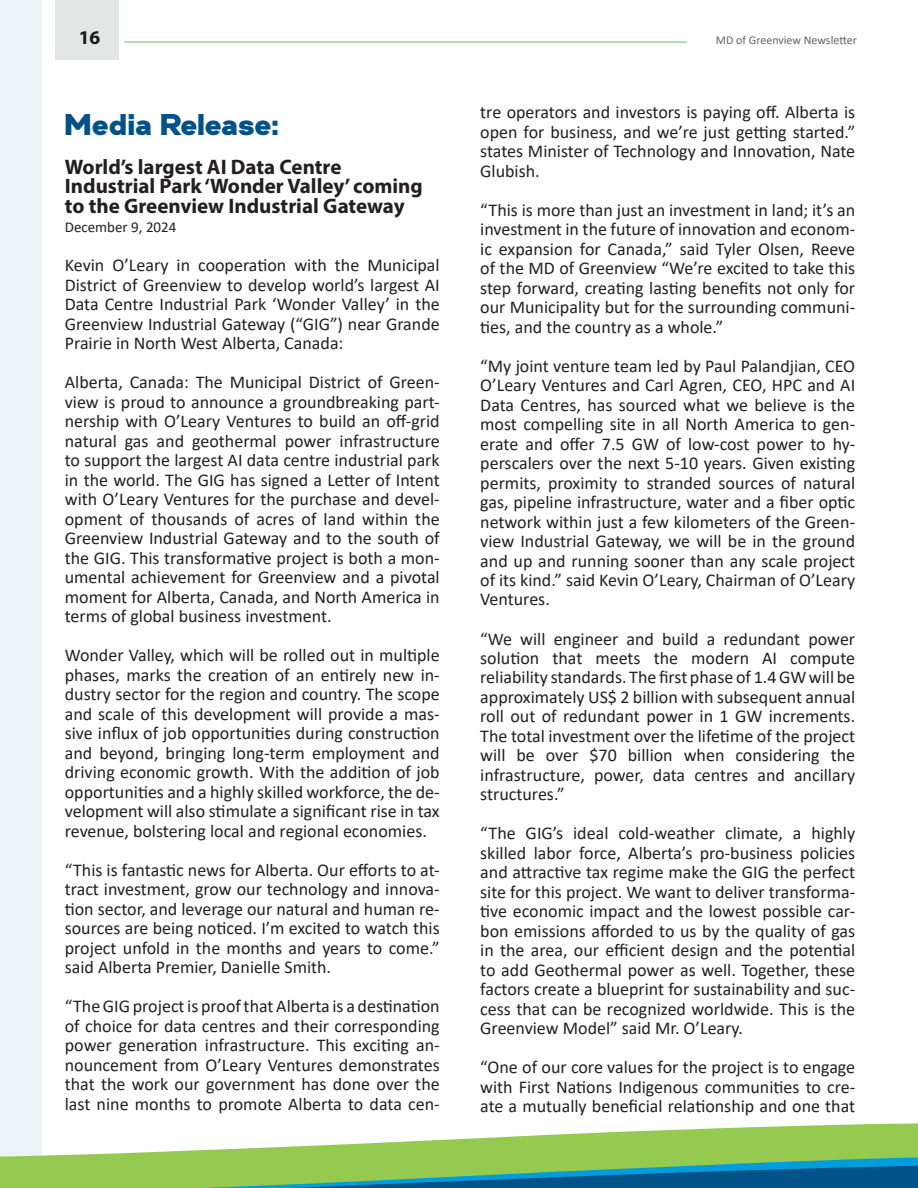
<style>
.page{position:relative;width:918px;height:1188px;background:#fff}
.page>*{position:absolute;margin:0;border:0;box-sizing:border-box;transform-origin:0 0}
.Header_01{font:900 30px "Gabriel Sans";color:#015289}
.Header_01-2{font:700 21px/19.5px "Myriad Pro";color:#231f20}
.t1{font:700 19.5px "Myriad Pro";color:#1a1a18}
.Header_01-3{font:18px/19.5px "Calibri";color:#231f20;text-align:justify}
.Header_01-4{font:15px "Calibri";color:#231f20}
.t2{font:12px "Calibri";color:#636464}
</style>
<div class="page">
<div style="left:0;top:0;width:42px;height:1188px;background:#e8f4f8"></div>
<div style="left:55px;top:0;width:64px;height:60px;background:#e3e5e5"></div>
<hr style="left:124px;top:42px;width:563px;height:1px;background:#6bc069">
<div style="left:0;top:1155px;width:49px;height:32px;background:#95c950"></div>
<svg style="left:49px;top:1123px;width:869px;height:65px;fill:#95c950"></svg>
<svg style="left:0;top:1187px;width:51px;height:1px"></svg>
<p class="t1" style="left:79px;top:24px;width:23px">16</p>
<p class="t2" style="left:716px;top:31px;width:143px">MD of Greenview Newsletter</p>
<p class="Header_01" style="left:65px;top:106px;width:217px">Media Release:</p>
<p class="Header_01-2" style="left:65px;top:156px;width:278px">World’s largest AI Data Centre</p>
<p class="Header_01-2" style="left:65px;top:176px;width:360px">Industrial Park ‘Wonder Valley’ coming to the Greenview Industrial Gateway</p>
<p class="Header_01-4" style="left:65px;top:217px;width:113px">December 9, 2024</p>
<p class="Header_01-3" style="left:65px;top:255px;width:376px">Kevin O’Leary in cooperation with the Municipal District of Greenview to develop world’s largest AI Data Centre Industrial Park ‘Wonder Valley’ in the Greenview Industrial Gateway (“GIG”) near Grande Prairie in North West Alberta, Canada:</p>
<p class="Header_01-3" style="left:65px;top:372px;width:376px">Alberta, Canada: The Municipal District of Green&shy;view is proud to announce a groundbreaking part&shy;nership with O’Leary Ventures to build an off-grid natural gas and geothermal power infrastructure to support the largest AI data centre industrial park in the world. The GIG has signed a Letter of Intent with O’Leary Ventures for the purchase and devel&shy;opment of thousands of acres of land within the Greenview Industrial Gateway and to the south of the GIG. This transformative project is both a mon&shy;umental achievement for Greenview and a pivotal moment for Alberta, Canada, and North America in terms of global business investment.</p>
<p class="Header_01-3" style="left:65px;top:645px;width:376px">Wonder Valley, which will be rolled out in multiple phases, marks the creation of an entirely new in&shy;dustry sector for the region and country. The scope and scale of this development will provide a mas&shy;sive influx of job opportunities during construction and beyond, bringing long-term employment and driving economic growth. With the addition of job opportunities and a highly skilled workforce, the de&shy;velopment will also stimulate a significant rise in tax revenue, bolstering local and regional economies.</p>
<p class="Header_01-3" style="left:65px;top:860px;width:376px">“This is fantastic news for Alberta. Our efforts to at&shy;tract investment, grow our technology and innova&shy;tion sector, and leverage our natural and human re&shy;sources are being noticed. I’m excited to watch this project unfold in the months and years to come.” said Alberta Premier, Danielle Smith.</p>
<p class="Header_01-3" style="left:65px;top:996px;width:376px">“The GIG project is proof that Alberta is a destination of choice for data centres and their corresponding power generation infrastructure. This exciting an&shy;nouncement from O’Leary Ventures demonstrates that the work our government has done over the last nine months to promote Alberta to data cen-</p>
<p class="Header_01-3" style="left:480px;top:102px;width:376px">tre operators and investors is paying off. Alberta is open for business, and we’re just getting started.” states Minister of Technology and Innovation, Nate Glubish.</p>
<p class="Header_01-3" style="left:480px;top:199px;width:376px">“This is more than just an investment in land; it’s an investment in the future of innovation and econom&shy;ic expansion for Canada,” said Tyler Olsen, Reeve of the MD of Greenview “We’re excited to take this step forward, creating lasting benefits not only for our Municipality but for the surrounding communi&shy;ties, and the country as a whole.”</p>
<p class="Header_01-3" style="left:480px;top:355px;width:376px">“My joint venture team led by Paul Palandjian, CEO O’Leary Ventures and Carl Agren, CEO, HPC and AI Data Centres, has sourced what we believe is the most compelling site in all North America to gen&shy;erate and offer 7.5 GW of low-cost power to hy&shy;perscalers over the next 5-10 years. Given existing permits, proximity to stranded sources of natural gas, pipeline infrastructure, water and a fiber optic network within just a few kilometers of the Green&shy;view Industrial Gateway, we will be in the ground and up and running sooner than any scale project of its kind.” said Kevin O’Leary, Chairman of O’Leary Ventures.</p>
<p class="Header_01-3" style="left:480px;top:628px;width:376px">“We will engineer and build a redundant power solution that meets the modern AI compute reliability standards. The first phase of 1.4 GW will be approximately US$ 2 billion with subsequent annual roll out of redundant power in 1 GW increments.<br>The total investment over the lifetime of the project will be over $70 billion when considering the infrastructure, power, data centres and ancillary structures.”</p>
<p class="Header_01-3" style="left:480px;top:823px;width:376px">“The GIG’s ideal cold-weather climate, a highly skilled labor force, Alberta’s pro-business policies and attractive tax regime make the GIG the perfect site for this project. We want to deliver transforma&shy;tive economic impact and the lowest possible car&shy;bon emissions afforded to us by the quality of gas in the area, our efficient design and the potential to add Geothermal power as well. Together, these factors create a blueprint for sustainability and suc&shy;cess that can be recognized worldwide. This is the Greenview Model” said Mr. O’Leary.</p>
<p class="Header_01-3" style="left:480px;top:1057px;width:376px">“One of our core values for the project is to engage with First Nations Indigenous communities to cre&shy;ate a mutually beneficial relationship and one that</p>
</div>
